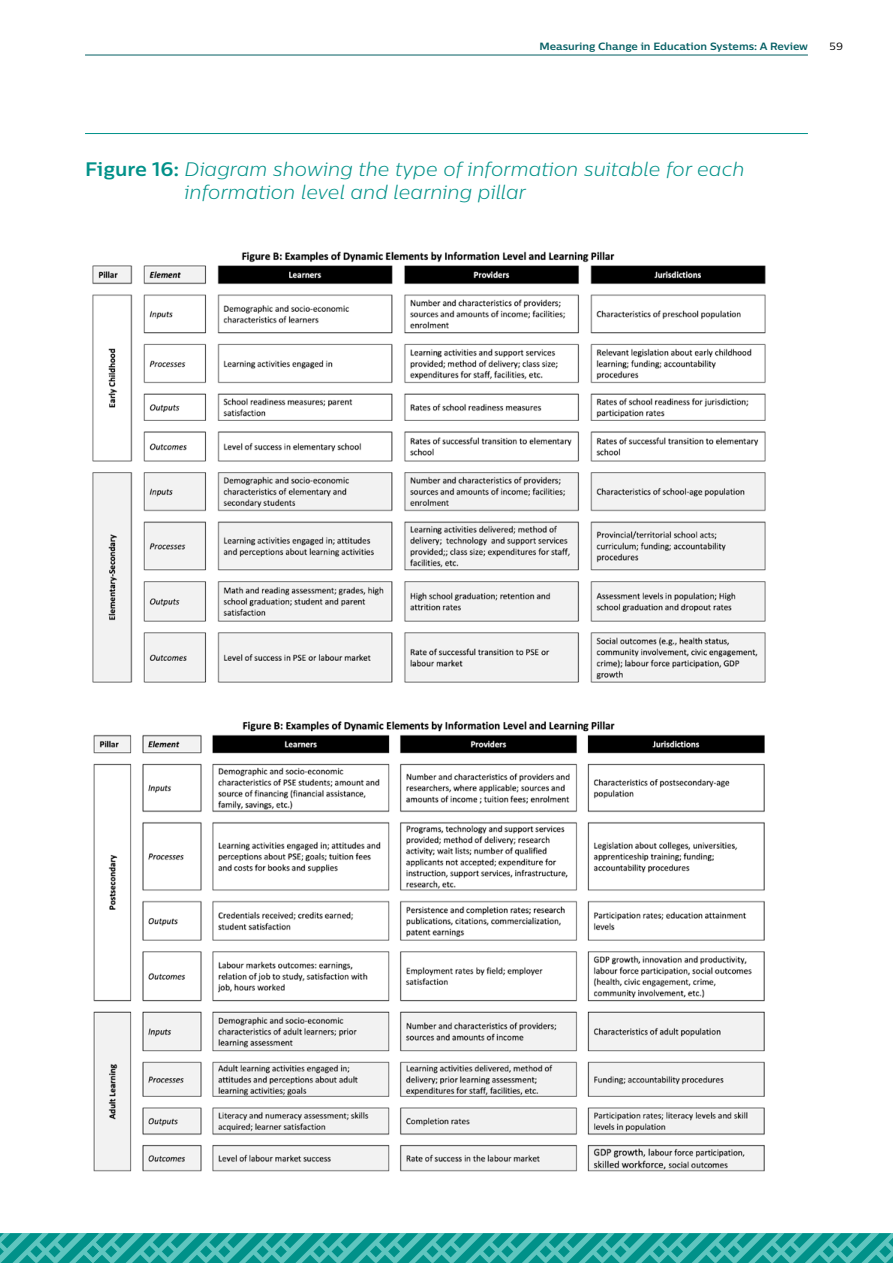
<style>
.page{position:relative;width:893px;height:1263px;background:#fff}
.page>*{position:absolute;margin:0;border:0;box-sizing:border-box;transform-origin:0 0}
.Table_Title{font:italic 300 19.5px/22.5px "Centrale Sans";color:#009189}
.t1{font:700 10.5px "Centrale Sans";color:#035e63}
.t2{font:10.5px "Centrale Sans";color:#000}
.s1{font-weight:700;font-style:normal}
</style>
<div class="page">
<svg style="left:0;top:1233px;width:893px;height:30px;background:#2ba8a1"></svg>
<hr style="left:85px;top:55px;width:723px;height:1px;background:#035e63">
<hr style="left:85px;top:133px;width:723px;height:1px;background:#009189">
<img style="left:93px;top:721px;width:672px;height:451px">
<img style="left:92px;top:251px;width:674px;height:432px">
<p class="t1" style="left:539px;top:40px;width:270px">Measuring Change in Education Systems: A Review</p>
<p class="t2" style="left:830px;top:40px;width:15px">59</p>
<p class="Table_Title" style="left:185px;top:158px;width:562px;text-indent:-100px"><span class="s1">Figure 16:</span> Diagram showing the type of information suitable for each information level and learning pillar</p>
</div>
